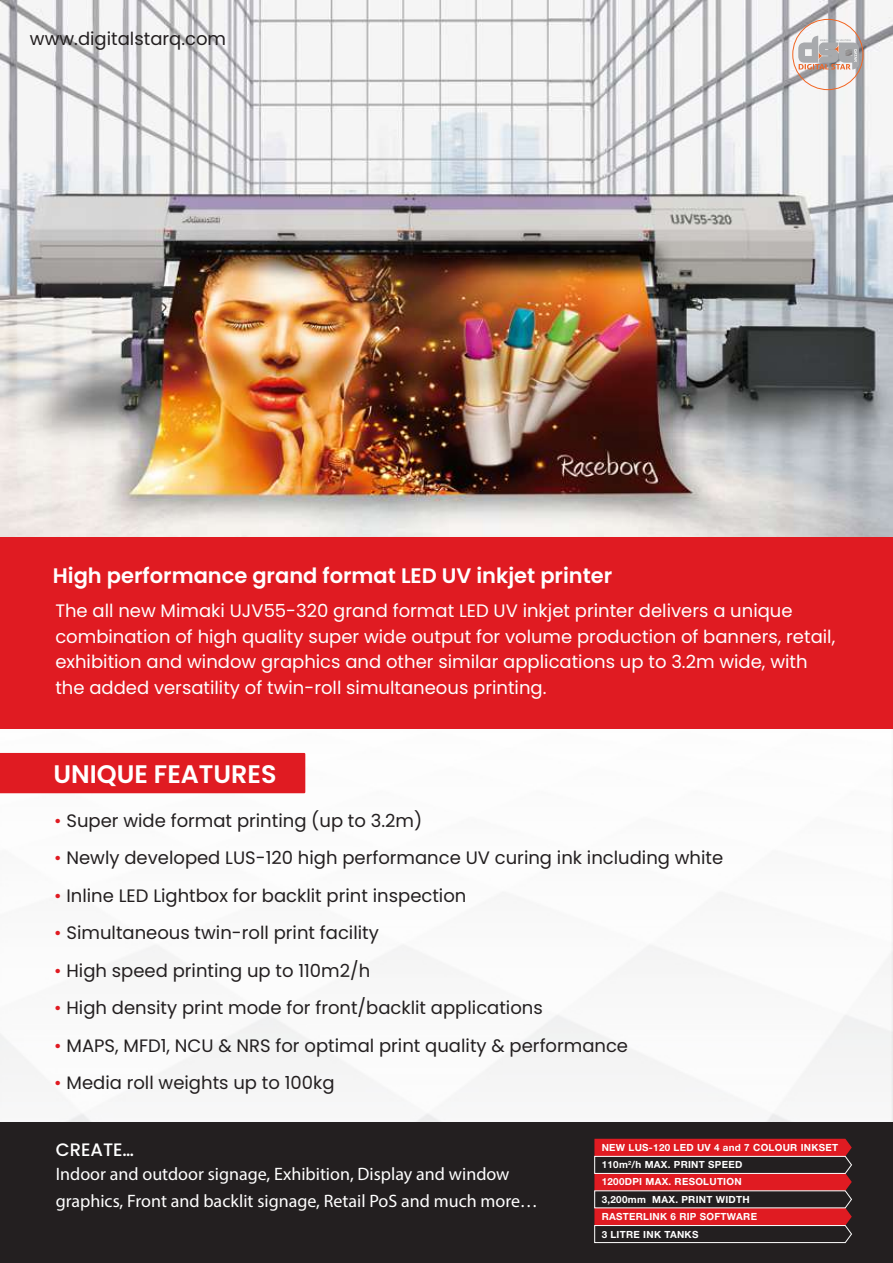
<style>
.page{position:relative;width:893px;height:1263px;background:#fff}
.page>*{position:absolute;margin:0;border:0;box-sizing:border-box;transform-origin:0 0}
.t1{font:600 25.35px "Poppins";color:#fff}
.t2{font:600 21px "Poppins";color:#fff}
.t3{font:18px "Poppins";color:#231f20}
.t4{font:18px/25.5px "Poppins";color:#fff}
.t5{font:18px/27px "Myriad Pro";color:#fff}
.t6{font:500 18px "Poppins";color:#fff}
.t7{font:700 9.9px "Helvetica Neue LT Std";letter-spacing:.03em;color:#fff}
.s1{color:#e01b22}
</style>
<div class="page">
<img style="left:0;top:728px;width:893px;height:394px">
<img style="left:0;top:0;width:893px;height:537px">
<svg style="left:798px;top:35px;width:61px;height:35px"></svg>
<div style="left:792px;top:19px;width:71px;height:71px;border:1px solid #f26522;border-radius:50%"></div>
<div style="left:0;top:753px;width:305px;height:40px;background:#e01b22"></div>
<div style="left:0;top:1122px;width:893px;height:141px;background:#231f20"></div>
<div style="left:0;top:537px;width:893px;height:191px;background:#e01b22"></div>
<svg style="left:594px;top:1139px;width:258px;height:104px"></svg>
<p class="t3" style="left:30px;top:28px;width:198px">www.digitalstarq.com</p>
<p class="t2" style="left:53px;top:564px;width:561px">High performance grand format LED UV inkjet printer</p>
<p class="t4" style="left:55px;top:598px;width:781px">The all new Mimaki UJV55-320 grand format LED UV inkjet printer delivers a unique combination of high quality super wide output for volume production of banners, retail, exhibition and window graphics and other similar applications up to 3.2m wide, with the added versatility of twin-roll simultaneous printing.</p>
<h1 class="t1" style="left:53px;top:760px;width:225px">UNIQUE FEATURES</h1>
<p class="t3" style="left:54px;top:810px;width:369px"><span class="s1">•</span> Super wide format printing (up to 3.2m)</p>
<p class="t3" style="left:54px;top:848px;width:670px"><span class="s1">•</span> Newly developed LUS-120 high performance UV curing ink including white</p>
<p class="t3" style="left:54px;top:885px;width:414px"><span class="s1">•</span> Inline LED Lightbox for backlit print inspection</p>
<p class="t3" style="left:54px;top:923px;width:326px"><span class="s1">•</span> Simultaneous twin-roll print facility</p>
<p class="t3" style="left:54px;top:960px;width:317px"><span class="s1">•</span> High speed printing up to 110m2/h</p>
<p class="t3" style="left:54px;top:998px;width:490px"><span class="s1">•</span> High density print mode for front/backlit applications</p>
<p class="t3" style="left:54px;top:1035px;width:575px"><span class="s1">•</span> MAPS, MFD1, NCU &amp; NRS for optimal print quality &amp; performance</p>
<p class="t3" style="left:54px;top:1073px;width:282px"><span class="s1">•</span> Media roll weights up to 100kg</p>
<p class="t6" style="left:56px;top:1139px;width:80px">CREATE…</p>
<p class="t5" style="left:56px;top:1160px;width:484px">Indoor and outdoor signage, Exhibition, Display and window graphics, Front and backlit signage, Retail PoS and much more…</p>
<p class="t7" style="left:602px;top:1176px;width:142px">1200DPI MAX. RESOLUTION</p>
<p class="t7" style="left:602px;top:1141px;width:238px">NEW LUS-120 LED UV 4 and 7 COLOUR INKSET</p>
<p class="t7" style="left:602px;top:1159px;width:142px">110m<sup>2</sup>/h MAX. PRINT SPEED</p>
<p class="t7" style="left:602px;top:1193px;width:150px">3,200mm MAX. PRINT WIDTH</p>
<p class="t7" style="left:602px;top:1210px;width:157px">RASTERLINK 6 RIP SOFTWARE</p>
<p class="t7" style="left:602px;top:1228px;width:98px">3 LITRE INK TANKS</p>
</div>
